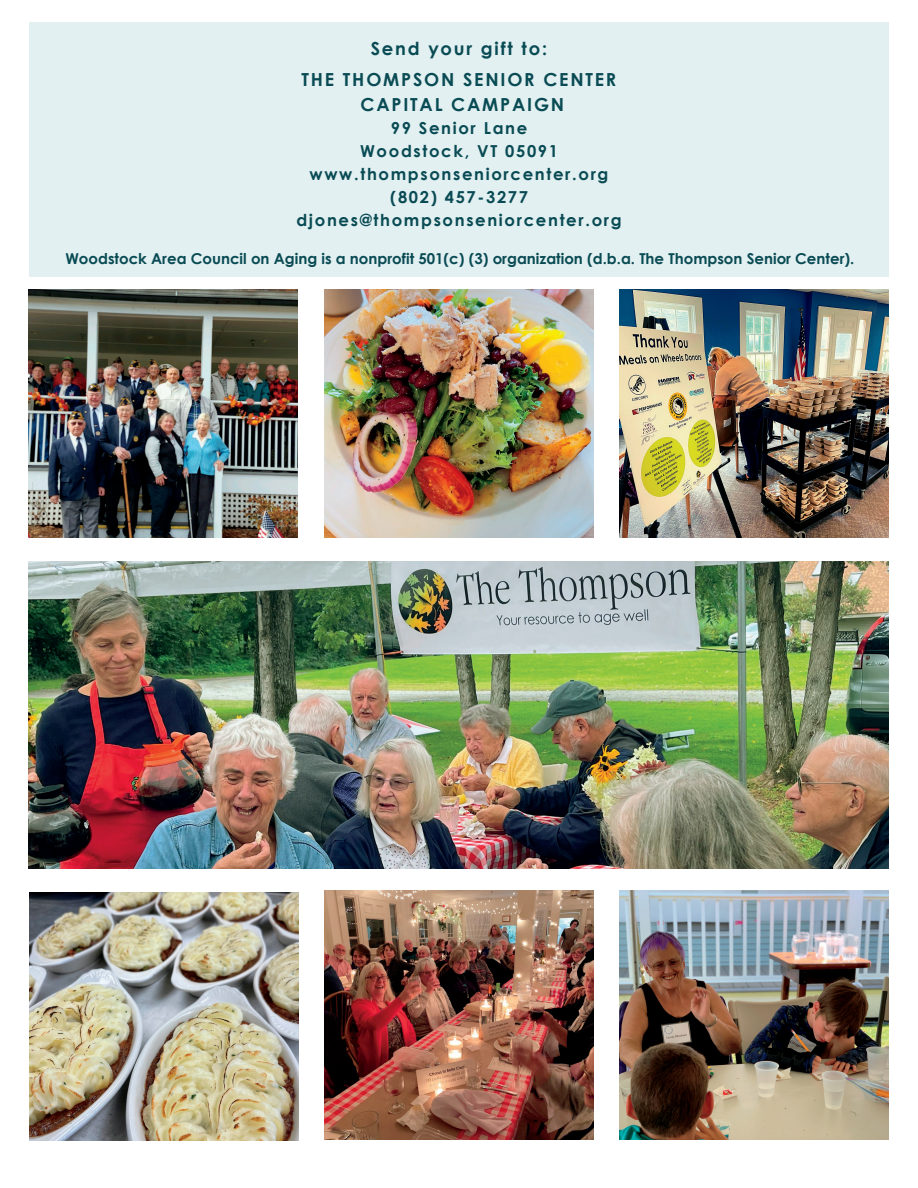
<style>
.page{position:relative;width:918px;height:1188px;background:#fff}
.page>*{position:absolute;margin:0;border:0;box-sizing:border-box;transform-origin:0 0}
.t1{font:700 18px/31.2px "Century Gothic";letter-spacing:.1em;color:#094b54;text-align:center}
.t2{font:700 16.5px/23px "Century Gothic";letter-spacing:.1em;color:#094b54;text-align:center}
.t3{font:700 15px "Century Gothic";color:#094b54}
</style>
<div class="page">
<img style="left:29px;top:562px;width:859px;height:307px">
<img style="left:29px;top:289px;width:269px;height:249px">
<img style="left:324px;top:289px;width:269px;height:249px">
<img style="left:619px;top:289px;width:269px;height:249px">
<img style="left:324px;top:891px;width:269px;height:248px">
<img style="left:620px;top:891px;width:269px;height:248px">
<div style="left:29px;top:23px;width:859px;height:254px;background:#e3f0f1"></div>
<img style="left:30px;top:892px;width:268px;height:249px">
<p class="t1" style="left:302px;top:32px;width:316px">Send your gift to:<br>THE THOMPSON SENIOR CENTER</p>
<p class="t1" style="left:361px;top:88px;width:205px">CAPITAL CAMPAIGN</p>
<p class="t2" style="left:296px;top:116px;width:327px">99 Senior Lane<br>Woodstock, VT 05091 www.thompsonseniorcenter.org (802) 457-3277 djones@thompsonseniorcenter.org</p>
<p class="t3" style="left:65px;top:248px;width:790px">Woodstock Area Council on Aging is a nonprofit 501(c) (3) organization (d.b.a. The Thompson Senior Center).</p>
</div>
